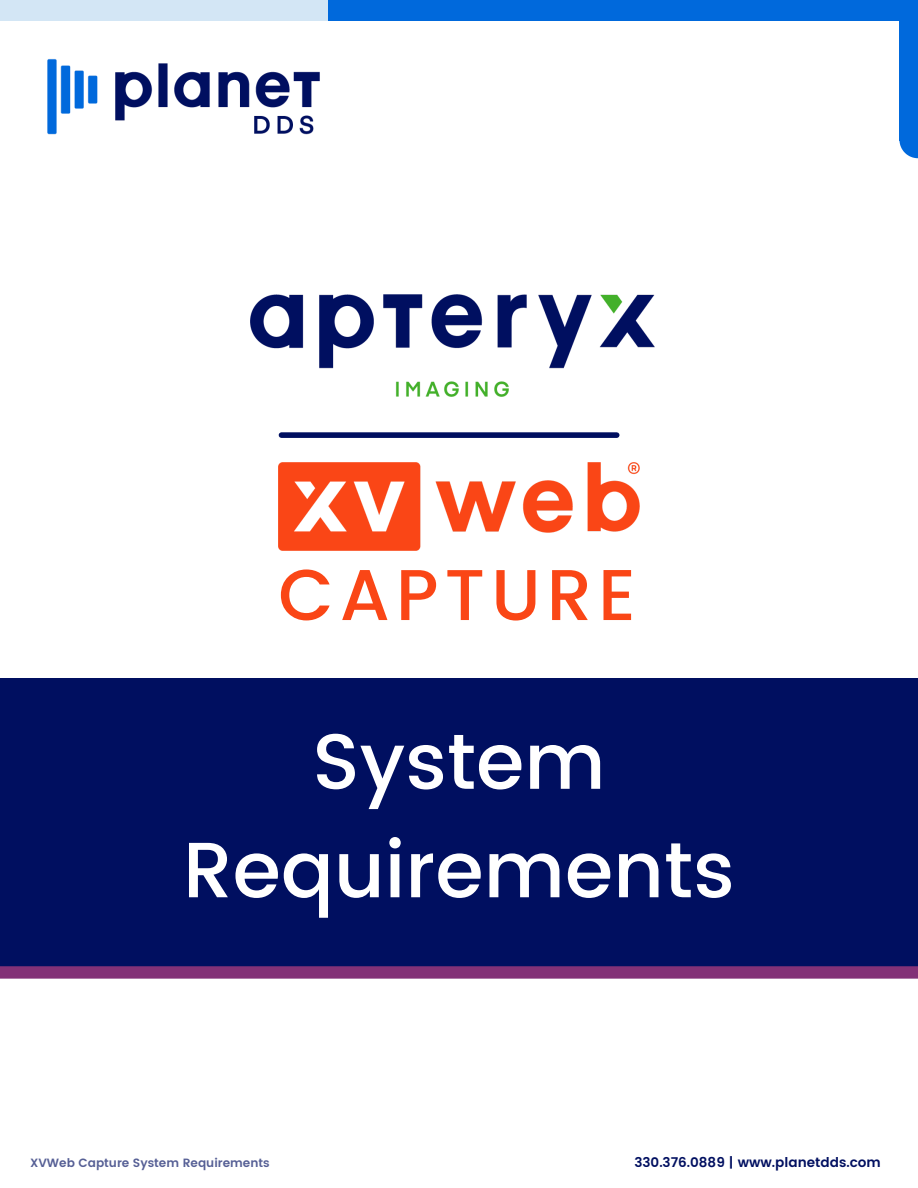
<style>
.page{position:relative;width:918px;height:1188px;background:#fff}
.page>*{position:absolute;margin:0;border:0;box-sizing:border-box;transform-origin:0 0}
.t1{font:500 78.3px "Poppins";color:#fff}
.t2{font:500 71.85px "Poppins";letter-spacing:.085em;color:#fa4616}
.t3{font:600 13.5px "Poppins";color:#000f60}
.t4{font:600 12px "Poppins";color:#000f60}
</style>
<div class="page">
<img style="left:48px;top:59px;width:272px;height:76px">
<div style="left:0;top:0;width:348px;height:20px;background:#d3e6f5"></div>
<div style="left:328px;top:0;width:590px;height:20px;background:#0069dc"></div>
<div style="left:899px;top:0;width:19px;height:140px;background:#0069dc"></div>
<svg style="left:899px;top:140px;width:19px;height:18px"></svg>
<img style="left:250px;top:295px;width:404px;height:101px">
<div style="left:0;top:678px;width:918px;height:295px;background:#000f60"></div>
<div style="left:0;top:966px;width:918px;height:13px;background:#833177"></div>
<img style="left:279px;top:462px;width:361px;height:88px">
<div style="left:281px;top:432px;width:336px;height:6px;background:#000f60"></div>
<p class="t2" style="left:278px;top:553px;width:359px">CAPTURE</p>
<p class="t1" style="left:312px;top:716px;width:295px">System</p>
<p class="t1" style="left:183px;top:824px;width:553px">Requirements</p>
<p class="t4" style="left:30px;top:1156px;width:241px">XVWeb Capture System Requirements</p>
<p class="t3" style="left:634px;top:1155px;width:248px">330.376.0889 | www.planetdds.com</p>
</div>
